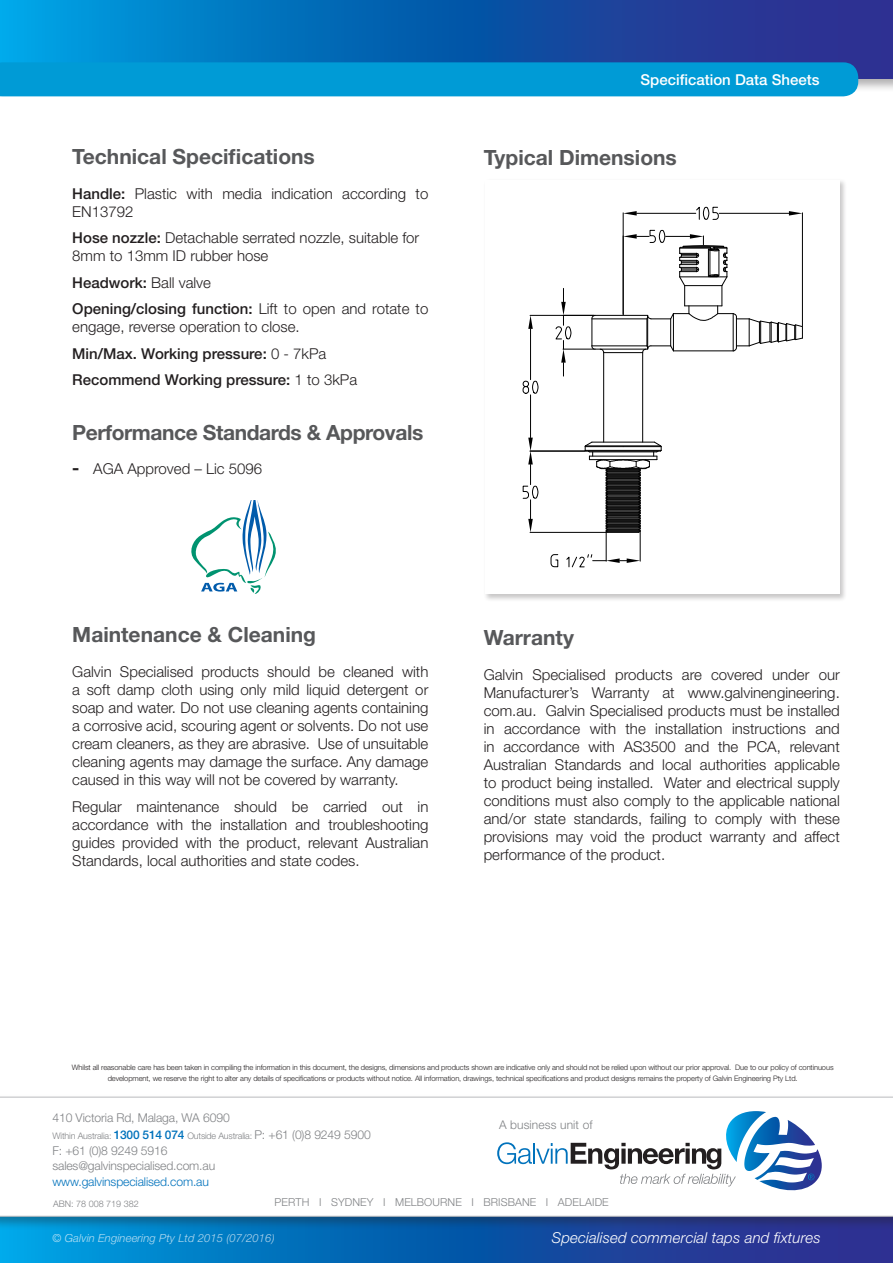
<style>
.page{position:relative;width:893px;height:1263px;background:#fff}
.page>*{position:absolute;margin:0;border:0;box-sizing:border-box;transform-origin:0 0}
.Sideways_Headers{font:700 21px "Helvetica Neue LT Std";color:#57585a}
.Sideways_Headers-2{font:700 21px "Helvetica Neue LT Std";letter-spacing:-.02em;color:#57585a}
.Main_Copy_-_No_Bulle{font:300 15px/18px "Helvetica Neue LT Std";color:#231f20}
.Main_Copy_-_No_Bulle-2{font:500 15px "Helvetica Neue LT Std";color:#231f20}
.t1{font:italic 300 15px "Helvetica Neue LT Std";letter-spacing:.01em;color:#fff}
.t2{font:500 15px "Helvetica Neue LT Std";color:#fff}
.t3{font:300 12.15px/15.8px "Helvetica Neue LT Std";letter-spacing:-.01em;color:#808285}
.t4{font:300 12.15px "Helvetica Neue LT Std";letter-spacing:-.01em;color:#0072bc}
.t5{font:300 12px "Helvetica Neue LT Std";letter-spacing:.01em;color:#808285}
.t6{font:italic 300 11.25px "Helvetica Neue LT Std";letter-spacing:.01em;color:#fff}
.t7{font:300 10.95px "Helvetica Neue LT Std";letter-spacing:.01em;color:#808285}
.t8{font:300 9px "Helvetica Neue LT Std";letter-spacing:-.02em;color:#808285}
.t9{font:300 9px "Helvetica Neue LT Std";color:#808285}
.Disclaimer{font:300 7.5px/11.2px "Helvetica Neue LT Std";letter-spacing:-.01em;color:#231f20;text-align:center}
.s1{font-weight:500}
.s2{font-weight:300}
.s3{font-family:"Verdana";font-weight:700}
.s4{font-weight:500;font-size:12px;color:#0072bc}
.s5{font-size:12.15px}
</style>
<div class="page">
<svg style="left:0;top:1231px;width:893px;height:32px;background:#0f5eaf"></svg>
<div style="left:0;top:1095px;width:893px;height:136px;background:#231f20;opacity:.35"></div>
<svg style="left:0;top:1097px;width:893px;height:119px"></svg>
<svg style="left:497px;top:1111px;width:325px;height:82px"></svg>
<svg style="left:0;top:0;width:893px;height:79px;background:#0f5daf"></svg>
<div style="left:0;top:62px;width:858px;height:34px;background:#009bd6"></div>
<div style="left:483px;top:178px;width:364px;height:424px;background:#231f20;opacity:.25"></div>
<div style="left:485px;top:180px;width:355px;height:414px;background:#fff"></div>
<hr style="left:603px;top:353px;width:1px;height:89px;background:#000">
<hr style="left:642px;top:353px;width:1px;height:89px;background:#000">
<hr style="left:623px;top:213px;width:1px;height:101px;background:#000">
<hr style="left:802px;top:213px;width:1px;height:113px;background:#000">
<hr style="left:637px;top:213px;width:59px;height:1px;background:#000">
<hr style="left:719px;top:213px;width:70px;height:1px;background:#000">
<svg style="left:623px;top:211px;width:14px;height:5px"></svg>
<svg style="left:789px;top:211px;width:13px;height:5px"></svg>
<svg style="left:696px;top:206px;width:23px;height:14px"></svg>
<svg style="left:591px;top:230px;width:212px;height:123px"></svg>
<hr style="left:563px;top:349px;width:31px;height:1px;background:#000">
<svg style="left:555px;top:288px;width:16px;height:88px"></svg>
<hr style="left:530px;top:315px;width:64px;height:1px;background:#000">
<hr style="left:530px;top:329px;width:1px;height:51px;background:#000">
<hr style="left:530px;top:395px;width:1px;height:43px;background:#000">
<svg style="left:528px;top:315px;width:5px;height:14px"></svg>
<svg style="left:523px;top:381px;width:15px;height:13px"></svg>
<hr style="left:530px;top:451px;width:55px;height:1px;background:#000">
<hr style="left:530px;top:532px;width:77px;height:1px;background:#000">
<svg style="left:523px;top:438px;width:15px;height:94px"></svg>
<svg style="left:551px;top:554px;width:7px;height:13px"></svg>
<svg style="left:566px;top:441px;width:96px;height:126px"></svg>
<svg style="left:191px;top:500px;width:85px;height:94px"></svg>
<p class="Sideways_Headers" style="left:72px;top:143px;width:244px">Technical Specifications</p>
<p class="Main_Copy_-_No_Bulle" style="left:72px;top:184px;width:358px"><span class="s1">Handle:</span> Plastic with media indication according to<br>EN13792</p>
<p class="Main_Copy_-_No_Bulle" style="left:72px;top:229px;width:349px"><span class="s1">Hose nozzle:</span> Detachable serrated nozzle, suitable for<br>8mm to 13mm ID rubber hose</p>
<p class="Main_Copy_-_No_Bulle-2" style="left:72px;top:274px;width:140px">Headwork: <span class="s2">Ball valve</span></p>
<p class="Main_Copy_-_No_Bulle" style="left:72px;top:300px;width:358px"><span class="s1">Opening/closing function:</span> Lift to open and rotate to engage, reverse operation to close.</p>
<p class="Main_Copy_-_No_Bulle-2" style="left:72px;top:345px;width:256px">Min/Max. Working pressure: <span class="s2">0 - 7kPa</span></p>
<p class="Main_Copy_-_No_Bulle-2" style="left:72px;top:371px;width:286px">Recommend Working pressure: <span class="s2">1 to 3kPa</span></p>
<p class="Sideways_Headers-2" style="left:72px;top:420px;width:352px">Performance Standards &amp; Approvals</p>
<p class="Main_Copy_-_No_Bulle" style="left:72px;top:459px;width:191px"><span class="s3">-</span> AGA Approved – Lic 5096</p>
<p class="t2" style="left:641px;top:70px;width:180px">Specification Data Sheets</p>
<p class="Sideways_Headers" style="left:484px;top:145px;width:195px">Typical Dimensions</p>
<p class="Sideways_Headers" style="left:72px;top:622px;width:245px">Maintenance &amp; Cleaning</p>
<p class="Main_Copy_-_No_Bulle" style="left:72px;top:663px;width:358px;text-align:justify">Galvin Specialised products should be cleaned with a soft damp cloth using only mild liquid detergent or soap and water. Do not use cleaning agents containing a corrosive acid, scouring agent or solvents. Do not use cream cleaners, as they are abrasive. Use of unsuitable cleaning agents may damage the surface. Any damage caused in this way will not be covered by warranty.</p>
<p class="Main_Copy_-_No_Bulle" style="left:72px;top:797px;width:358px;text-align:justify">Regular maintenance should be carried out in accordance with the installation and troubleshooting guides provided with the product, relevant Australian Standards, local authorities and state codes.</p>
<p class="Sideways_Headers" style="left:484px;top:625px;width:92px">Warranty</p>
<p class="Main_Copy_-_No_Bulle" style="left:484px;top:665px;width:358px;text-align:justify">Galvin Specialised products are covered under our Manufacturer’s Warranty at www.galvinengineering. com.au. Galvin Specialised products must be installed in accordance with the installation instructions and in accordance with AS3500 and the PCA, relevant Australian Standards and local authorities applicable to product being installed. Water and electrical supply conditions must also comply to the applicable national and/or state standards, failing to comply with these provisions may void the product warranty and affect performance of the product.</p>
<p class="Disclaimer" style="left:72px;top:1062px;width:763px">Whilst all reasonable care has been taken in compiling the information in this document, the designs, dimensions and products shown are indicative only and should not be relied upon without our prior approval. Due to our policy of continuous development, we reserve the right to alter any details of specifications or products without notice. All information, drawings, technical specifications and product designs remains the property of Galvin Engineering Pty Ltd.</p>
<p class="t3" style="left:52px;top:1110px;width:179px">410 Victoria Rd, Malaga, WA 6090</p>
<p class="t8" style="left:52px;top:1130px;width:320px">Within Australia: <span class="s4">1300 514 074</span> Outside Australia: <span class="s5">P: +61 (0)8 9249 5900</span></p>
<p class="t3" style="left:52px;top:1142px;width:164px">F: +61 (0)8 9249 5916 sales@galvinspecialised.com.au</p>
<p class="t4" style="left:52px;top:1174px;width:158px">www.galvinspecialised.com.au</p>
<p class="t9" style="left:53px;top:1199px;width:87px">ABN: 78 008 719 382</p>
<p class="t7" style="left:275px;top:1196px;width:336px">PERTH I SYDNEY I MELBOURNE I BRISBANE I ADELAIDE</p>
<p class="t5" style="left:499px;top:1117px;width:95px">A business unit of</p>
<p class="t6" style="left:52px;top:1231px;width:224px">© Galvin Engineering Pty Ltd 2015 (07/2016)</p>
<p class="t1" style="left:552px;top:1229px;width:270px">Specialised commercial taps and fixtures</p>
</div>
